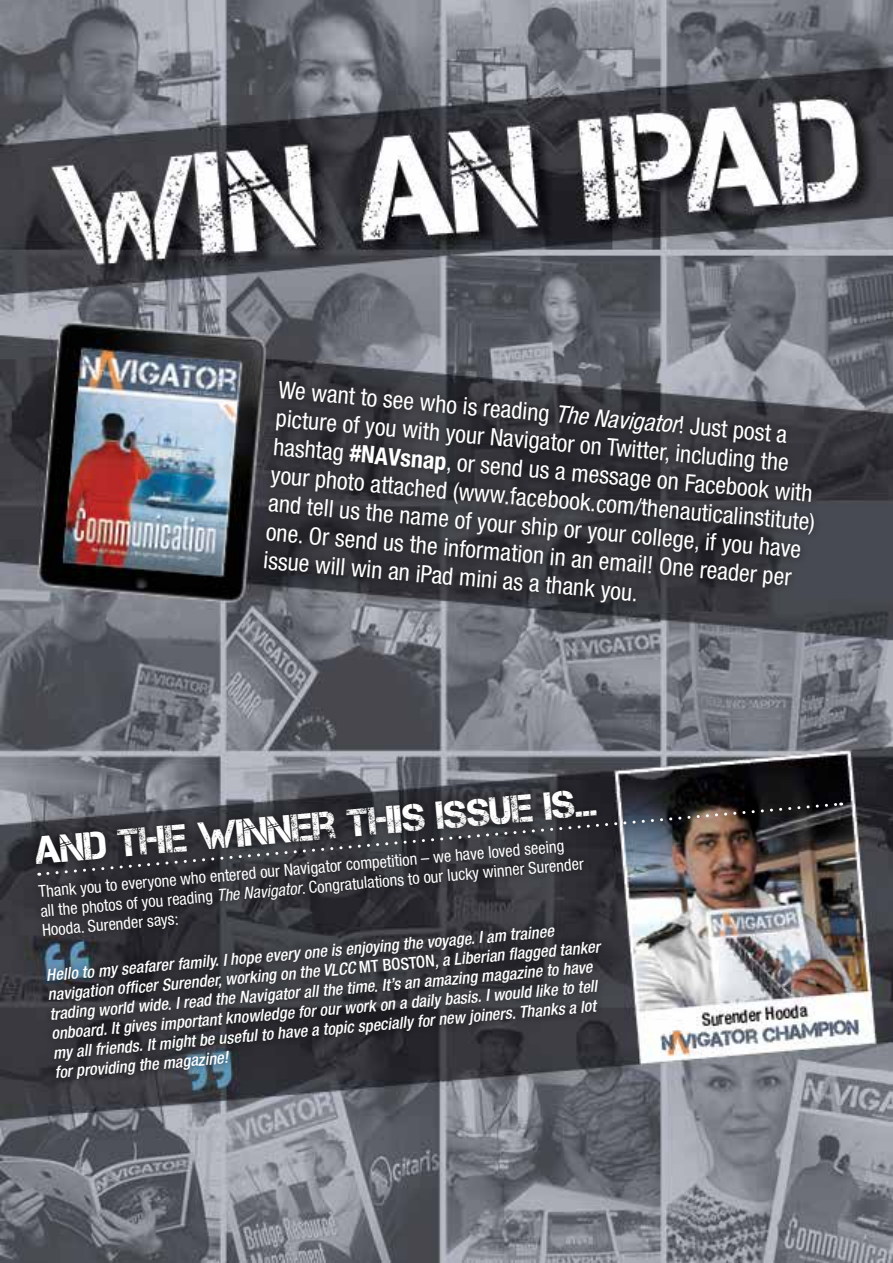
<style>
.page{position:relative;width:893px;height:1263px;background:#fff}
.page>*{position:absolute;margin:0;border:0;box-sizing:border-box;transform-origin:0 0}
.t1{font:39px "Captureit";color:#fff}
.t2{font:condensed 24px/28.5px "Helvetica Neue LT Std";color:#fff}
.t3{font:italic 500 condensed 16.5px/19.5px "Helvetica Neue LT Std";color:#fff}
.t4{font:condensed 16.5px/19.5px "Helvetica Neue LT Std";color:#fff}
.s1{font-style:italic}
.s2{font-weight:700}
.s3{font-style:normal}
</style>
<div class="page">
<img style="left:0;top:0;width:893px;height:1263px">
<div style="left:256px;top:373px;width:565px;height:237px;background:#000;opacity:.5"></div>
<div style="left:28px;top:784px;width:822px;height:99px;background:#000;opacity:.5"></div>
<img style="left:45px;top:801px;width:794px;height:76px">
<div style="left:29px;top:833px;width:579px;height:254px;background:#000;opacity:.5"></div>
<p class="t2" style="left:280px;top:375px;width:548px;rotate:5deg">We want to see who is reading <span class="s1">The Navigator</span>! Just post a picture of you with your Navigator on Twitter, including the hashtag <span class="s2">#NAVsnap</span>, or send us a message on Facebook with your photo attached (www.facebook.com/thenauticalinstitute) and tell us the name of your ship or your college, if you have one. Or send us the information in an email! One reader per issue will win an iPad mini as a thank you.</p>
<h1 class="t1" style="left:33px;top:829px;width:565px;rotate:-5deg">AND the winner this issue is…</h1>
<p class="t4" style="left:38px;top:882px;width:547px;rotate:-5deg">Thank you to everyone who entered our Navigator competition – we have loved seeing all the photos of you reading <span class="s1">The Navigator</span>. Congratulations to our lucky winner Surender<br>Hooda. Surender says:</p>
<p class="t3" style="left:45px;top:966px;width:556px;rotate:-5deg">Hello to my seafarer family. I hope every one is enjoying the voyage. I am trainee navigation offi cer Surender, working on the VLCC <span class="s3">MT BOSTON</span>, a Liberian fl agged tanker trading world wide. I read the Navigator all the time. It’s an amazing magazine to have onboard. It gives important knowledge for our work on a daily basis. I would like to tell my all friends. It might be useful to have a topic specially for new joiners. Thanks a lot for providing the magazine!</p>
</div>
